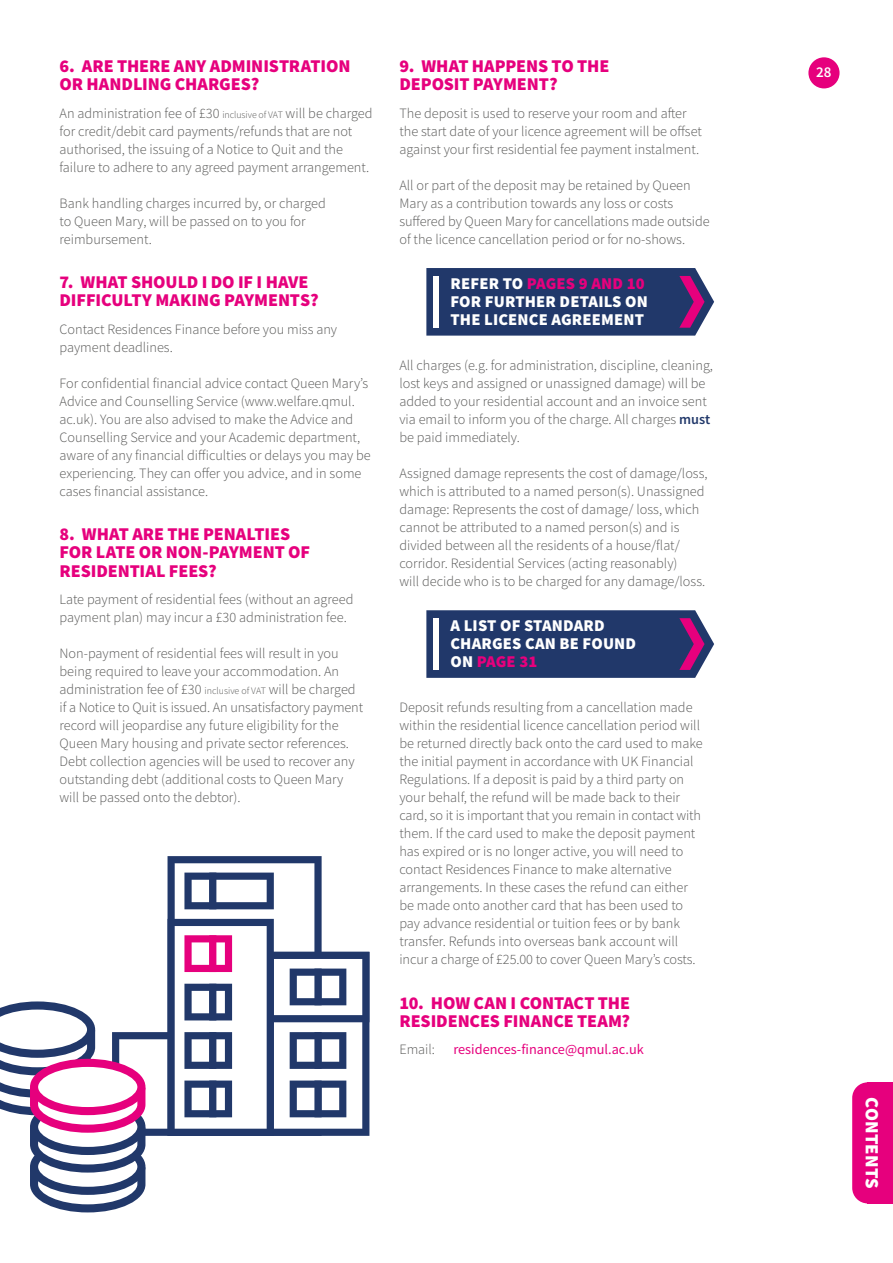
<style>
.page{position:relative;width:893px;height:1263px;background:#fff}
.page>*{position:absolute;margin:0;border:0;box-sizing:border-box;transform-origin:0 0}
.t1{font:900 18.75px "Source Sans Pro";letter-spacing:.005em;color:#fff}
.t2{font:900 18px/18px "Source Sans Pro";letter-spacing:-.005em;color:#e6007d}
.t3{font:900 16.5px/18px "Source Sans Pro";letter-spacing:.01em;color:#fff}
.t4{font:600 15px "Source Sans Pro";color:#fff}
.t5{font:300 14.25px/18px "Source Sans Pro";color:#575756}
.t6{font:14.25px "Source Sans Pro";color:#e6007d}
.s1{font-size:9.9px}
.s2{color:#e6007d}
.s3{font-weight:600;color:#21386a}
</style>
<div class="page">
<svg style="left:426px;top:610px;width:288px;height:68px;background:#2f3e70"></svg>
<div style="left:433px;top:618px;width:6px;height:52px;background:#fff"></div>
<svg style="left:426px;top:268px;width:288px;height:68px;background:#2f3e70"></svg>
<div style="left:433px;top:276px;width:6px;height:52px;background:#fff"></div>
<svg style="left:0;top:856px;width:369px;height:356px"></svg>
<div style="left:808px;top:57px;width:31px;height:31px;background:#e6007d;border-radius:50%"></div>
<div style="left:868px;top:1082px;width:25px;height:121px;background:#e6007d"></div>
<svg style="left:852px;top:1082px;width:16px;height:121px;background:#e71185"></svg>
<p class="t2" style="left:60px;top:57px;width:293px">6. ARE THERE ANY ADMINISTRATION<br>OR HANDLING CHARGES?</p>
<p class="t5" style="left:60px;top:104px;width:314px">An administration fee of £30 <span class="s1">inclusive of VAT</span> will be charged for credit/debit card payments/refunds that are not authorised, the issuing of a Notice to Quit and the failure to adhere to any agreed payment arrangement.</p>
<p class="t5" style="left:60px;top:194px;width:268px">Bank handling charges incurred by, or charged to Queen Mary, will be passed on to you for reimbursement.</p>
<p class="t2" style="left:60px;top:273px;width:261px">7. WHAT SHOULD I DO IF I HAVE<br>DIFFICULTY MAKING PAYMENTS?</p>
<p class="t5" style="left:60px;top:320px;width:279px">Contact Residences Finance before you miss any payment deadlines.</p>
<p class="t5" style="left:60px;top:374px;width:313px">For confidential financial advice contact Queen Mary’s Advice and Counselling Service (www.welfare.qmul. ac.uk). You are also advised to make the Advice and Counselling Service and your Academic department, aware of any financial difficulties or delays you may be experiencing. They can offer you advice, and in some cases financial assistance.</p>
<p class="t2" style="left:60px;top:525px;width:252px">8. WHAT ARE THE PENALTIES<br>FOR LATE OR NON-PAYMENT OF<br>RESIDENTIAL FEES?</p>
<p class="t5" style="left:60px;top:590px;width:295px">Late payment of residential fees (without an agreed payment plan) may incur a £30 administration fee.</p>
<p class="t5" style="left:60px;top:644px;width:305px">Non-payment of residential fees will result in you being required to leave your accommodation. An administration fee of £30 <span class="s1">inclusive of VAT</span> will be charged if a Notice to Quit is issued. An unsatisfactory payment record will jeopardise any future eligibility for the Queen Mary housing and private sector references.<br>Debt collection agencies will be used to recover any outstanding debt (additional costs to Queen Mary will be passed onto the debtor).</p>
<p class="t2" style="left:399px;top:57px;width:212px">9. WHAT HAPPENS TO THE<br>DEPOSIT PAYMENT?</p>
<p class="t5" style="left:399px;top:104px;width:304px">The deposit is used to reserve your room and after the start date of your licence agreement will be offset against your first residential fee payment instalment.</p>
<p class="t5" style="left:399px;top:176px;width:312px">All or part of the deposit may be retained by Queen Mary as a contribution towards any loss or costs suffered by Queen Mary for cancellations made outside of the licence cancellation period or for no-shows.</p>
<p class="t3" style="left:450px;top:274px;width:199px">REFER TO <span class="s2">PAGES 9 AND 10<br></span>FOR FURTHER DETAILS ON<br>THE LICENCE AGREEMENT</p>
<p class="t5" style="left:399px;top:356px;width:315px">All charges (e.g. for administration, discipline, cleaning, lost keys and assigned or unassigned damage) will be added to your residential account and an invoice sent via email to inform you of the charge. All charges <span class="s3">must </span>be paid immediately.</p>
<p class="t5" style="left:399px;top:464px;width:310px">Assigned damage represents the cost of damage/loss, which is attributed to a named person(s). Unassigned damage: Represents the cost of damage/ loss, which cannot be attributed to a named person(s) and is divided between all the residents of a house/flat/ corridor. Residential Services (acting reasonably)<br>will decide who is to be charged for any damage/loss.</p>
<p class="t3" style="left:450px;top:616px;width:187px">A LIST OF STANDARD<br>CHARGES CAN BE FOUND<br>ON <span class="s2">PAGE 31</span></p>
<p class="t5" style="left:399px;top:698px;width:305px">Deposit refunds resulting from a cancellation made within the residential licence cancellation period will be returned directly back onto the card used to make the initial payment in accordance with UK Financial Regulations. If a deposit is paid by a third party on your behalf, the refund will be made back to their card, so it is important that you remain in contact with them. If the card used to make the deposit payment has expired or is no longer active, you will need to contact Residences Finance to make alternative arrangements. In these cases the refund can either be made onto another card that has been used to pay advance residential or tuition fees or by bank transfer. Refunds into overseas bank account will incur a charge of £25.00 to cover Queen Mary’s costs.</p>
<p class="t2" style="left:399px;top:993px;width:232px">10. HOW CAN I CONTACT THE<br>RESIDENCES FINANCE TEAM?</p>
<p class="t5" style="left:399px;top:1040px;width:37px">Email:</p>
<p class="t6" style="left:453px;top:1040px;width:192px">residences-finance@qmul.ac.uk</p>
<p class="t4" style="left:816px;top:62px;width:17px">28</p>
<h1 class="t1" style="left:885px;top:1097px;width:94px;rotate:90deg">CONTENTS</h1>
</div>
